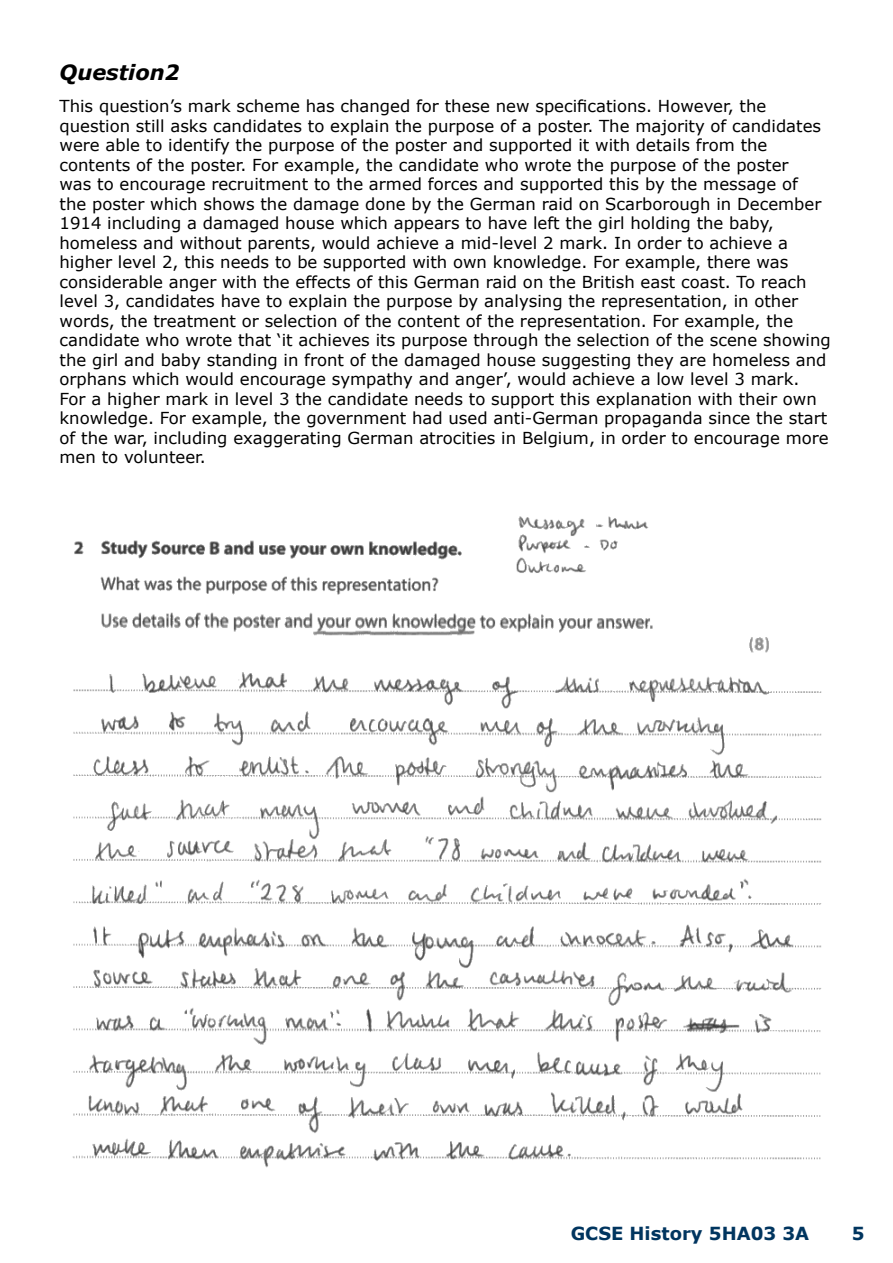
<style>
.page{position:relative;width:893px;height:1263px;background:#fff}
.page>*{position:absolute;margin:0;border:0;box-sizing:border-box;transform-origin:0 0}
.t1{font:italic 700 21px "Verdana";color:#000}
.t2{font:700 18px "Verdana";color:#00355f}
.t3{font:16.5px/19.5px "Verdana";color:#000}
</style>
<div class="page">
<img style="left:72px;top:516px;width:749px;height:652px">
<p class="t1" style="left:60px;top:57px;width:122px">Question2</p>
<p class="t3" style="left:60px;top:96px;width:773px">This question’s mark scheme has changed for these new specifications. However, the question still asks candidates to explain the purpose of a poster. The majority of candidates were able to identify the purpose of the poster and supported it with details from the contents of the poster. For example, the candidate who wrote the purpose of the poster<br>was to encourage recruitment to the armed forces and supported this by the message of<br>the poster which shows the damage done by the German raid on Scarborough in December 1914 including a damaged house which appears to have left the girl holding the baby, homeless and without parents, would achieve a mid-level 2 mark. In order to achieve a higher level 2, this needs to be supported with own knowledge. For example, there was considerable anger with the effects of this German raid on the British east coast. To reach level 3, candidates have to explain the purpose by analysing the representation, in other words, the treatment or selection of the content of the representation. For example, the candidate who wrote that ‘it achieves its purpose through the selection of the scene showing the girl and baby standing in front of the damaged house suggesting they are homeless and orphans which would encourage sympathy and anger’, would achieve a low level 3 mark.<br>For a higher mark in level 3 the candidate needs to support this explanation with their own knowledge. For example, the government had used anti-German propaganda since the start of the war, including exaggerating German atrocities in Belgium, in order to encourage more men to volunteer.</p>
<p class="t2" style="left:571px;top:1221px;width:240px">GCSE History 5HA03 3A</p>
<p class="t2" style="left:852px;top:1221px;width:14px">5</p>
</div>
